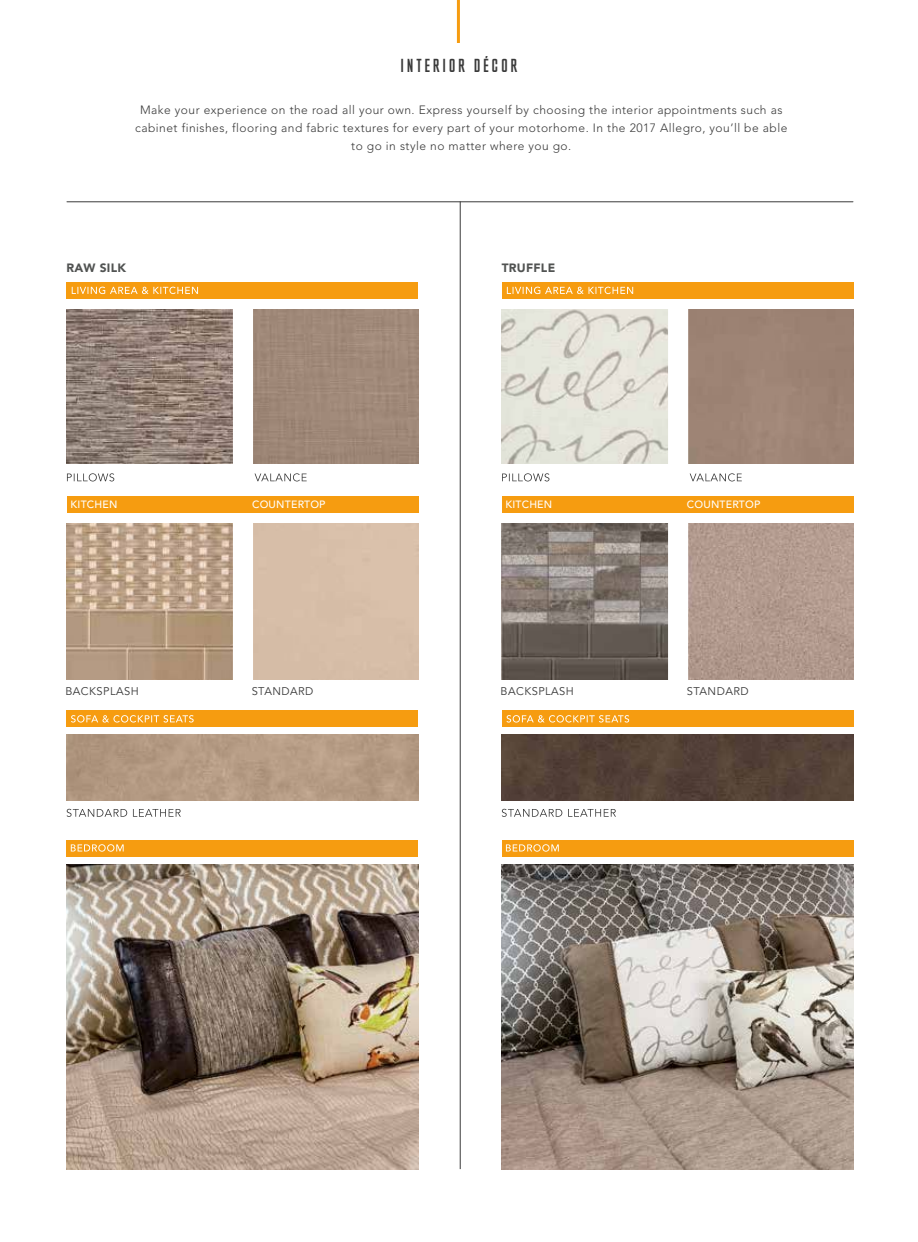
<style>
.page{position:relative;width:918px;height:1242px;background:#fff}
.page>*{position:absolute;margin:0;border:0;box-sizing:border-box;transform-origin:0 0}
.t1{font:18px "M Fred";letter-spacing:.15em;color:#3a3a3a}
.t2{font:300 12px/18px "Avenir LT Std";letter-spacing:.04em;color:#3a3a3a;text-align:center}
.t3{font:900 12px "Avenir LT Std";letter-spacing:.025em;color:#515352}
.t4{font:11.1px "Avenir LT Std";letter-spacing:.04em;color:#3a3a3a}
.t5{font:500 10.5px "Avenir LT Std";letter-spacing:.02em;color:#fff}
</style>
<div class="page">
<img style="left:688px;top:524px;width:165px;height:156px">
<div style="left:688px;top:309px;width:166px;height:155px;background:#9d8374"></div>
<div style="left:253px;top:309px;width:165px;height:155px;background:#9f8878"></div>
<img style="left:502px;top:309px;width:166px;height:155px">
<img style="left:67px;top:309px;width:166px;height:155px">
<img style="left:502px;top:524px;width:166px;height:156px">
<img style="left:67px;top:524px;width:166px;height:156px">
<img style="left:502px;top:735px;width:351px;height:66px">
<img style="left:502px;top:864px;width:351px;height:305px">
<img style="left:67px;top:864px;width:351px;height:305px">
<div style="left:502px;top:840px;width:351px;height:16px;background:#f69c10"></div>
<div style="left:67px;top:840px;width:351px;height:16px;background:#f69c10"></div>
<svg style="left:506px;top:844px;width:53px;height:8px"></svg>
<svg style="left:71px;top:844px;width:53px;height:8px"></svg>
<svg style="left:690px;top:473px;width:52px;height:8px"></svg>
<svg style="left:255px;top:473px;width:52px;height:8px"></svg>
<svg style="left:502px;top:473px;width:47px;height:8px"></svg>
<svg style="left:67px;top:473px;width:47px;height:8px"></svg>
<svg style="left:502px;top:809px;width:114px;height:8px"></svg>
<svg style="left:67px;top:809px;width:114px;height:8px"></svg>
<div style="left:502px;top:282px;width:351px;height:17px;background:#f69c10"></div>
<div style="left:67px;top:282px;width:351px;height:17px;background:#f69c10"></div>
<div style="left:502px;top:496px;width:351px;height:17px;background:#f69c10"></div>
<div style="left:67px;top:496px;width:352px;height:17px;background:#f69c10"></div>
<svg style="left:507px;top:287px;width:126px;height:7px"></svg>
<svg style="left:72px;top:287px;width:126px;height:7px"></svg>
<div style="left:502px;top:710px;width:352px;height:17px;background:#f69c10"></div>
<div style="left:67px;top:710px;width:351px;height:17px;background:#f69c10"></div>
<svg style="left:506px;top:715px;width:123px;height:8px"></svg>
<svg style="left:71px;top:715px;width:123px;height:8px"></svg>
<hr style="left:67px;top:201px;width:786px;height:1px;background:#3a3a3a">
<hr style="left:460px;top:201px;width:1px;height:968px;background:#3a3a3a">
<hr style="left:457px;top:0;width:3px;height:43px;background:#f69c10">
<h1 class="t1" style="left:401px;top:56px;width:118px">INTERIOR DÉCOR</h1>
<p class="t2" style="left:135px;top:100px;width:654px">Make your experience on the road all your own. Express yourself by choosing the interior appointments such as cabinet finishes, flooring and fabric textures for every part of your motorhome. In the 2017 Allegro, you’ll be able to go in style no matter where you go.</p>
<p class="t3" style="left:67px;top:261px;width:61px">RAW SILK</p>
<p class="t3" style="left:502px;top:261px;width:55px">TRUFFLE</p>
<p class="t5" style="left:71px;top:499px;width:48px">KITCHEN</p>
<p class="t5" style="left:252px;top:499px;width:75px">COUNTERTOP</p>
<p class="t5" style="left:505px;top:499px;width:48px">KITCHEN</p>
<p class="t5" style="left:687px;top:499px;width:75px">COUNTERTOP</p>
<p class="t4" style="left:65px;top:685px;width:75px">BACKSPLASH</p>
<p class="t4" style="left:252px;top:685px;width:63px">STANDARD</p>
<p class="t4" style="left:501px;top:685px;width:75px">BACKSPLASH</p>
<p class="t4" style="left:687px;top:685px;width:63px">STANDARD</p>
</div>
